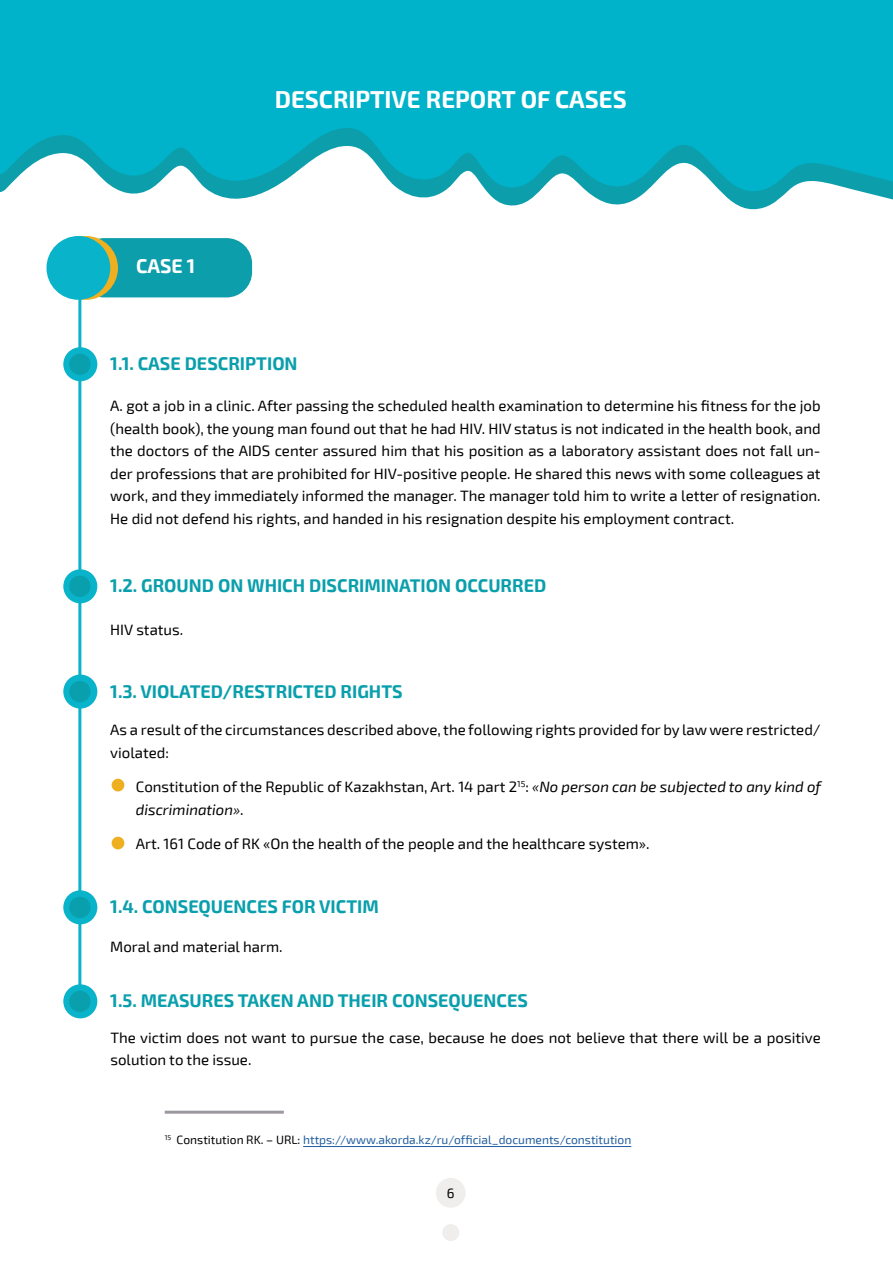
<style>
.page{position:relative;width:893px;height:1263px;background:#fff}
.page>*{position:absolute;margin:0;border:0;box-sizing:border-box;transform-origin:0 0}
.t1{font:700 24px "Exo 2";color:#fff}
.t2{font:700 19.5px "Exo 2";color:#fff}
.t3{font:700 18px "Exo 2";color:#099fac}
.t4{font:15px/22.5px "Exo 2";color:#000}
.t5{font:13.5px "Exo 2";color:#000}
.t6{font:12px "Exo 2";color:#215e9e}
.s1{font-style:italic}
.s2{color:#000}
</style>
<div class="page">
<div style="left:436px;top:1178px;width:30px;height:30px;background:#efeeed;border-radius:50%"></div>
<div style="left:442px;top:1224px;width:17px;height:17px;background:#efeeed;border-radius:50%"></div>
<div style="left:79px;top:238px;width:173px;height:59px;background:#0d9eab;border-radius:26px"></div>
<svg style="left:54px;top:236px;width:64px;height:64px"></svg>
<hr style="left:78px;top:268px;width:3px;height:733px;background:#09b3ca">
<hr style="left:303px;top:1146px;width:328px;height:1px;background:#215e9e">
<hr style="left:165px;top:1111px;width:119px;height:3px;background:#9c969e">
<svg style="left:0;top:0;width:893px;height:200px;background:#17b7cb"></svg>
<div style="left:46px;top:236px;width:64px;height:64px;background:#09b3ca;border-radius:50%"></div>
<div style="left:63px;top:347px;width:34px;height:34px;background:#09b3ca;border-radius:50%"></div>
<div style="left:69px;top:354px;width:22px;height:21px;background:#099fac;border-radius:50%"></div>
<div style="left:63px;top:674px;width:34px;height:34px;background:#09b3ca;border-radius:50%"></div>
<div style="left:63px;top:890px;width:34px;height:34px;background:#09b3ca;border-radius:50%"></div>
<div style="left:63px;top:984px;width:34px;height:34px;background:#09b3ca;border-radius:50%"></div>
<div style="left:112px;top:779px;width:12px;height:12px;background:#eeaf21;border-radius:50%"></div>
<div style="left:112px;top:837px;width:12px;height:12px;background:#eeaf21;border-radius:50%"></div>
<div style="left:63px;top:569px;width:34px;height:34px;background:#09b3ca;border-radius:50%"></div>
<div style="left:69px;top:576px;width:22px;height:21px;background:#099fac;border-radius:50%"></div>
<div style="left:69px;top:681px;width:22px;height:21px;background:#099fac;border-radius:50%"></div>
<div style="left:69px;top:897px;width:22px;height:21px;background:#099fac;border-radius:50%"></div>
<div style="left:69px;top:991px;width:22px;height:21px;background:#099fac;border-radius:50%"></div>
<h2 class="t2" style="left:136px;top:255px;width:61px">CASE 1</h2>
<h1 class="t1" style="left:275px;top:85px;width:353px">DESCRIPTIVE REPORT OF CASES</h1>
<p class="t3" style="left:110px;top:353px;width:189px">1.1. CASE DESCRIPTION</p>
<p class="t4" style="left:110px;top:395px;width:712px;text-align:justify">A. got a job in a clinic. After passing the scheduled health examination to determine his fitness for the job (health book), the young man found out that he had HIV. HIV status is not indicated in the health book, and the doctors of the AIDS center assured him that his position as a laboratory assistant does not fall un&shy;der professions that are prohibited for HIV-positive people. He shared this news with some colleagues at work, and they immediately informed the manager. The manager told him to write a letter of resignation.<br>He did not defend his rights, and handed in his resignation despite his employment contract.</p>
<p class="t3" style="left:110px;top:575px;width:438px">1.2. GROUND ON WHICH DISCRIMINATION OCCURRED</p>
<p class="t4" style="left:110px;top:618px;width:74px">HIV status.</p>
<p class="t3" style="left:110px;top:680px;width:294px">1.3. VIOLATED/RESTRICTED RIGHTS</p>
<p class="t4" style="left:110px;top:719px;width:712px">As a result of the circumstances described above, the following rights provided for by law were restricted/ violated:</p>
<p class="t4" style="left:136px;top:776px;width:687px">Constitution of the Republic of Kazakhstan, Art. 14 part 2<sup>15</sup>: <span class="s1">«No person can be subjected to any kind of discrimination»</span>.</p>
<p class="t4" style="left:136px;top:833px;width:515px">Art. 161 Code of RK «On the health of the people and the healthcare system».</p>
<p class="t3" style="left:110px;top:896px;width:270px">1.4. CONSEQUENCES FOR VICTIM</p>
<p class="t4" style="left:110px;top:936px;width:174px">Moral and material harm.</p>
<p class="t3" style="left:110px;top:990px;width:419px">1.5. MEASURES TAKEN AND THEIR CONSEQUENCES</p>
<p class="t4" style="left:110px;top:1027px;width:712px">The victim does not want to pursue the case, because he does not believe that there will be a positive solution to the issue.</p>
<p class="t6" style="left:165px;top:1132px;width:468px"><sup>15</sup> <span class="s2">Constitution RK. – URL:</span> https://www.akorda.kz/ru/official_documents/constitution</p>
<p class="t5" style="left:447px;top:1185px;width:9px">6</p>
</div>
